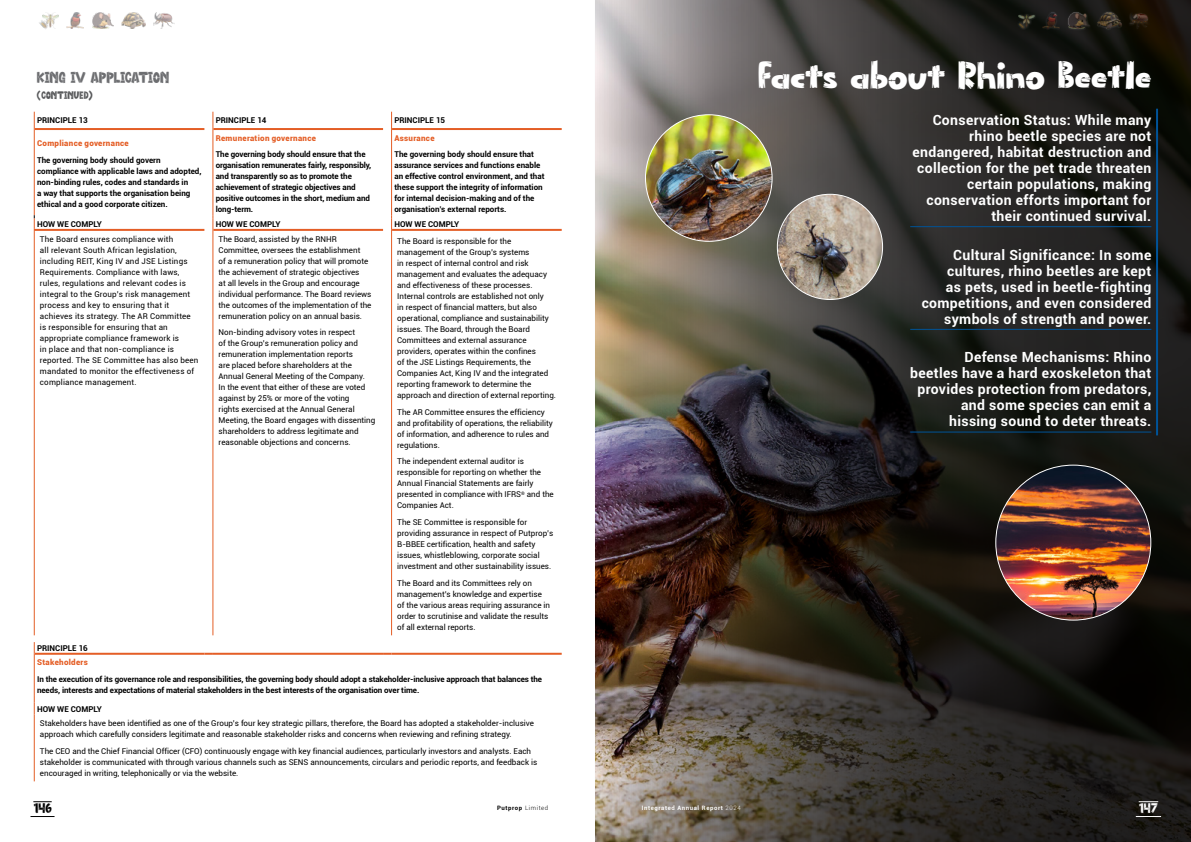
<style>
.page{position:relative;width:1191px;height:842px;background:#fff}
.page>*{position:absolute;margin:0;border:0;box-sizing:border-box;transform-origin:0 0}
.t1{font:40px "FORESTANA Regular";letter-spacing:.02em;color:#fff}
.t2{font:16px "FORESTANA Regular";letter-spacing:.01em;color:#6d6e71}
.t3{font:700 14px/16px "Roboto";letter-spacing:.025em;color:#fff;text-align:right}
.t4{font:14px "FORESTANA Regular";color:#000}
.t5{font:14px "FORESTANA Regular";color:#fff}
.t6{font:11px "FORESTANA Regular";letter-spacing:.02em;color:#58595b}
.t7{font:8px/11px "Roboto";color:#000}
.t8{font:700 8px/11px "Roboto";letter-spacing:-.005em;color:#000}
.t9{font:8px/11px "Roboto";letter-spacing:.02em;color:#000}
.t10{font:900 8px "Roboto";letter-spacing:.04em;color:#e45e26}
.t11{font:700 6px "Roboto";letter-spacing:.1em;color:#fff}
.t12{font:700 6px "Roboto";letter-spacing:.1em;color:#000}
.s1{font-weight:300}
</style>
<div class="page">
<hr style="left:35px;top:128px;width:169px;height:2px;background:#e45e26">
<hr style="left:213px;top:128px;width:170px;height:2px;background:#e45e26">
<hr style="left:392px;top:128px;width:170px;height:2px;background:#e45e26">
<hr style="left:34px;top:229px;width:170px;height:2px;background:#e45e26">
<hr style="left:213px;top:229px;width:170px;height:2px;background:#e45e26">
<hr style="left:392px;top:229px;width:170px;height:2px;background:#e45e26">
<svg style="left:34px;top:112px;width:1px;height:17px"></svg>
<hr style="left:34px;top:129px;width:1px;height:86px;background:#e45e26">
<svg style="left:34px;top:215px;width:1px;height:14px"></svg>
<hr style="left:34px;top:231px;width:1px;height:404px;background:#e45e26">
<svg style="left:212px;top:112px;width:1px;height:17px"></svg>
<hr style="left:212px;top:129px;width:1px;height:86px;background:#e45e26">
<svg style="left:212px;top:215px;width:1px;height:15px"></svg>
<hr style="left:212px;top:230px;width:1px;height:405px;background:#e45e26">
<svg style="left:391px;top:112px;width:1px;height:17px"></svg>
<hr style="left:391px;top:129px;width:1px;height:86px;background:#e45e26">
<svg style="left:391px;top:215px;width:1px;height:15px"></svg>
<hr style="left:391px;top:230px;width:1px;height:405px;background:#e45e26">
<hr style="left:35px;top:653px;width:169px;height:2px;background:#e45e26">
<svg style="left:204px;top:653px;width:9px;height:2px"></svg>
<hr style="left:213px;top:653px;width:170px;height:2px;background:#e45e26">
<svg style="left:383px;top:653px;width:8px;height:2px"></svg>
<hr style="left:391px;top:653px;width:171px;height:2px;background:#e45e26">
<svg style="left:34px;top:642px;width:1px;height:12px"></svg>
<hr style="left:34px;top:654px;width:1px;height:42px;background:#e45e26">
<svg style="left:34px;top:696px;width:1px;height:18px"></svg>
<hr style="left:34px;top:714px;width:1px;height:67px;background:#e45e26">
<img style="left:595px;top:0;width:596px;height:842px">
<img style="left:645px;top:115px;width:127px;height:126px;border-radius:63px">
<img style="left:995px;top:465px;width:155px;height:155px;border-radius:77px">
<img style="left:777px;top:194px;width:105px;height:105px;border-radius:53px">
<hr style="left:1156px;top:109px;width:2px;height:326px;background:#005398">
<hr style="left:910px;top:226px;width:241px;height:1px;background:#005398">
<hr style="left:910px;top:329px;width:241px;height:1px;background:#005398">
<hr style="left:910px;top:432px;width:241px;height:1px;background:#005398">
<svg style="left:1138px;top:801px;width:20px;height:1px"></svg>
<svg style="left:1135px;top:816px;width:26px;height:1px"></svg>
<div style="left:1041px;top:11px;width:20px;height:19px;background:#fff;opacity:.4"></div>
<img style="left:1043px;top:12px;width:16px;height:16px">
<div style="left:1066px;top:11px;width:25px;height:19px;background:#fff;opacity:.4"></div>
<img style="left:1068px;top:12px;width:21px;height:16px">
<div style="left:1096px;top:10px;width:27px;height:20px;background:#fff;opacity:.4"></div>
<img style="left:1097px;top:12px;width:24px;height:16px">
<div style="left:1127px;top:11px;width:24px;height:19px;background:#fff;opacity:.4"></div>
<img style="left:1129px;top:12px;width:21px;height:16px">
<div style="left:1015px;top:11px;width:21px;height:20px;background:#fff;opacity:.4"></div>
<img style="left:1018px;top:12px;width:16px;height:16px">
<svg style="left:1016px;top:19px;width:12px;height:12px"></svg>
<svg style="left:33px;top:801px;width:19px;height:1px"></svg>
<svg style="left:31px;top:816px;width:24px;height:1px"></svg>
<img style="left:43px;top:13px;width:15px;height:15px">
<img style="left:67px;top:12px;width:16px;height:16px">
<img style="left:92px;top:12px;width:21px;height:16px">
<img style="left:122px;top:12px;width:23px;height:16px">
<img style="left:154px;top:12px;width:20px;height:16px">
<svg style="left:39px;top:18px;width:11px;height:11px"></svg>
<h2 class="t2" style="left:37px;top:69px;width:134px">KING IV APPLICATION</h2>
<h3 class="t6" style="left:37px;top:90px;width:57px">(CONTINUED)</h3>
<p class="t8" style="left:37px;top:115px;width:52px">PRINCIPLE 13</p>
<p class="t8" style="left:216px;top:115px;width:52px">PRINCIPLE 14</p>
<p class="t8" style="left:394px;top:115px;width:52px">PRINCIPLE 15</p>
<p class="t10" style="left:37px;top:138px;width:93px">Compliance governance</p>
<p class="t8" style="left:37px;top:154px;width:166px">The governing body should govern compliance with applicable laws and adopted, non-binding rules, codes and standards in<br>a way that supports the organisation being ethical and a good corporate citizen.</p>
<p class="t10" style="left:216px;top:132px;width:102px">Remuneration governance</p>
<p class="t8" style="left:216px;top:149px;width:157px">The governing body should ensure that the organisation remunerates fairly, responsibly, and transparently so as to promote the achievement of strategic objectives and positive outcomes in the short, medium and long-term.</p>
<p class="t10" style="left:394px;top:132px;width:42px">Assurance</p>
<p class="t8" style="left:394px;top:149px;width:152px">The governing body should ensure that assurance services and functions enable an effective control environment, and that these support the integrity of information for internal decision-making and of the organisation’s external reports.</p>
<p class="t8" style="left:37px;top:218px;width:66px">HOW WE COMPLY</p>
<p class="t8" style="left:216px;top:218px;width:66px">HOW WE COMPLY</p>
<p class="t8" style="left:394px;top:218px;width:66px">HOW WE COMPLY</p>
<p class="t9" style="left:40px;top:233px;width:160px">The Board ensures compliance with<br>all relevant South African legislation, including REIT, King IV and JSE Listings Requirements. Compliance with laws, rules, regulations and relevant codes is integral to the Group’s risk management process and key to ensuring that it achieves its strategy. The AR Committee is responsible for ensuring that an appropriate compliance framework is<br>in place and that non-compliance is reported. The SE Committee has also been mandated to monitor the effectiveness of compliance management.</p>
<p class="t7" style="left:219px;top:233px;width:154px">The Board, assisted by the RNHR Committee, oversees the establishment<br>of a remuneration policy that will promote the achievement of strategic objectives<br>at all levels in the Group and encourage individual performance. The Board reviews the outcomes of the implementation of the remuneration policy on an annual basis.</p>
<p class="t7" style="left:397px;top:235px;width:160px">The Board is responsible for the management of the Group’s systems<br>in respect of internal control and risk management and evaluates the adequacy and effectiveness of these processes.<br>Internal controls are established not only<br>in respect of financial matters, but also operational, compliance and sustainability issues. The Board, through the Board Committees and external assurance providers, operates within the confines<br>of the JSE Listings Requirements, the Companies Act, King IV and the integrated reporting framework to determine the approach and direction of external reporting.</p>
<p class="t7" style="left:397px;top:406px;width:157px">The AR Committee ensures the efficiency and profitability of operations, the reliability of information, and adherence to rules and regulations.</p>
<p class="t7" style="left:397px;top:456px;width:158px">The independent external auditor is responsible for reporting on whether the Annual Financial Statements are fairly presented in compliance with IFRS<sup>®</sup> and the Companies Act.</p>
<p class="t7" style="left:397px;top:516px;width:157px">The SE Committee is responsible for providing assurance in respect of Putprop’s B-BBEE certification, health and safety issues, whistleblowing, corporate social investment and other sustainability issues.</p>
<p class="t7" style="left:397px;top:577px;width:154px">The Board and its Committees rely on management’s knowledge and expertise of the various areas requiring assurance in order to scrutinise and validate the results of all external reports.</p>
<p class="t7" style="left:219px;top:327px;width:158px">Non-binding advisory votes in respect<br>of the Group’s remuneration policy and remuneration implementation reports<br>are placed before shareholders at the Annual General Meeting of the Company.<br>In the event that either of these are voted against by 25% or more of the voting<br>rights exercised at the Annual General Meeting, the Board engages with dissenting shareholders to address legitimate and reasonable objections and concerns.</p>
<p class="t8" style="left:37px;top:642px;width:52px">PRINCIPLE 16</p>
<p class="t10" style="left:37px;top:657px;width:52px">Stakeholders</p>
<p class="t8" style="left:37px;top:673px;width:506px">In the execution of its governance role and responsibilities, the governing body should adopt a stakeholder-inclusive approach that balances the needs, interests and expectations of material stakeholders in the best interests of the organisation over time.</p>
<p class="t8" style="left:37px;top:703px;width:66px">HOW WE COMPLY</p>
<p class="t7" style="left:40px;top:717px;width:496px">Stakeholders have been identified as one of the Group’s four key strategic pillars, therefore, the Board has adopted a stakeholder-inclusive approach which carefully considers legitimate and reasonable stakeholder risks and concerns when reviewing and refining strategy.</p>
<p class="t7" style="left:40px;top:745px;width:499px">The CEO and the Chief Financial Officer (CFO) continuously engage with key financial audiences, particularly investors and analysts. Each stakeholder is communicated with through various channels such as SENS announcements, circulars and periodic reports, and feedback is encouraged in writing, telephonically or via the website.</p>
<h1 class="t1" style="left:758px;top:55px;width:394px">facts about Rhino Beetle</h1>
<h3 class="t3" style="left:912px;top:111px;width:240px">Conservation Status: While many rhino beetle species are not endangered, habitat destruction and collection for the pet trade threaten certain populations, making conservation efforts important for their continued survival.</h3>
<h3 class="t3" style="left:921px;top:246px;width:231px">Cultural Significance: In some cultures, rhino beetles are kept<br>as pets, used in beetle-fighting competitions, and even considered symbols of strength and power.</h3>
<h3 class="t3" style="left:910px;top:349px;width:243px">Defense Mechanisms: Rhino<br>beetles have a hard exoskeleton that provides protection from predators, and some species can emit a hissing sound to deter threats.</h3>
<h3 class="t4" style="left:33px;top:801px;width:20px">146</h3>
<p class="t12" style="left:497px;top:804px;width:53px">Putprop <span class="s1">Limited</span></p>
<p class="t11" style="left:642px;top:804px;width:100px">Integrated Annual Report <span class="s1">2024</span></p>
<h3 class="t5" style="left:1138px;top:801px;width:21px">147</h3>
</div>
